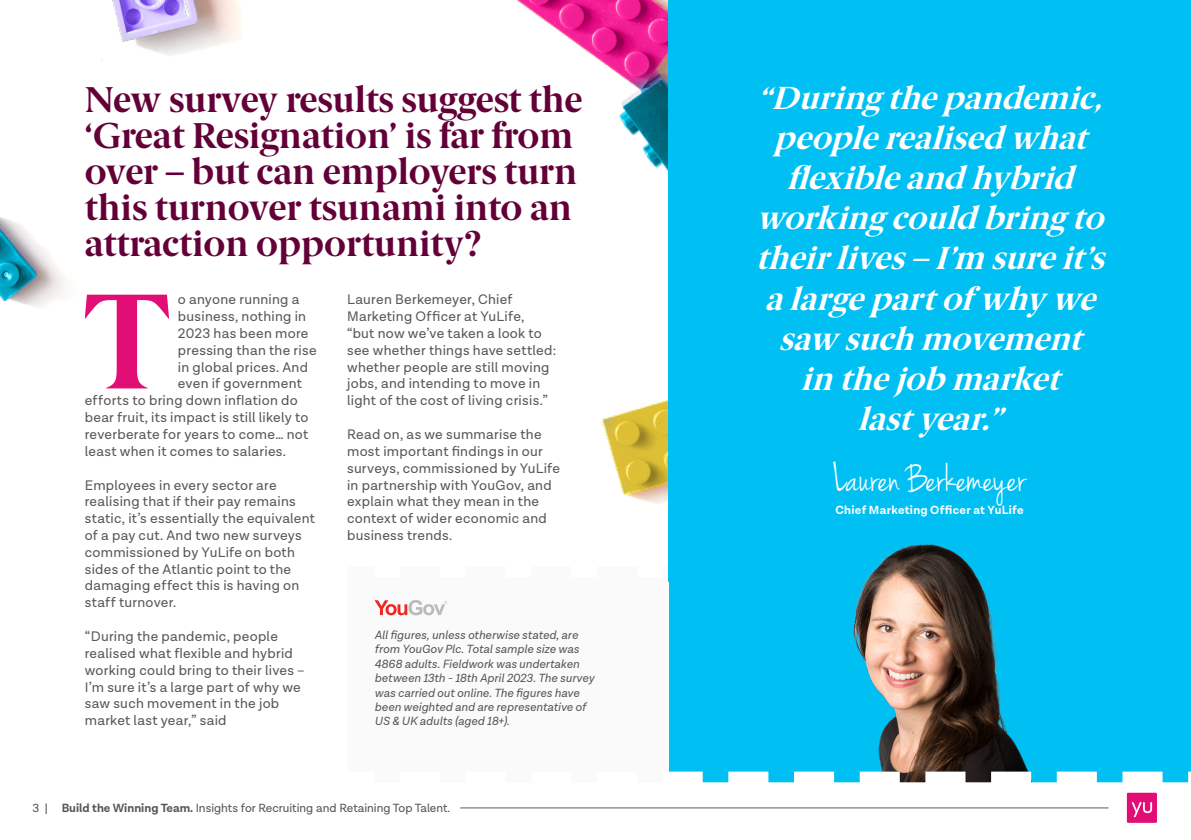
<style>
.page{position:relative;width:1191px;height:840px;background:#fff}
.page>*{position:absolute;margin:0;border:0;box-sizing:border-box;transform-origin:0 0}
.t1{font:700 135.8px "Berlingske Serif";color:#e30d76}
.t2{font:42px "Jenna Sue Pro";color:#fff}
.t3{font:700 36px/36px "Berlingske Serif";color:#640038}
.t4{font:italic 700 32px/40px "Berlingske Serif";color:#fff;text-align:center}
.t5{font:14px/16.8px "Lota Grotesque";letter-spacing:.02em;color:#5c5757}
.t6{font:italic 12px/14.4px "Lota Grotesque";letter-spacing:.01em;color:#5c5757}
.t7{font:12px "Lota Grotesque";color:#575455}
.t8{font:700 12px "Lota Grotesque";letter-spacing:.025em;color:#fff}
.s1{font-weight:700}
</style>
<div class="page">
<img style="left:517px;top:0;width:151px;height:171px">
<img style="left:600px;top:399px;width:68px;height:105px">
<div style="left:668px;top:0;width:523px;height:839px;background:#00c0f3"></div>
<div style="left:347px;top:582px;width:321px;height:255px;background:#fafafa"></div>
<svg style="left:374px;top:600px;width:73px;height:15px"></svg>
<img style="left:853px;top:544px;width:175px;height:227px">
<img style="left:0;top:217px;width:66px;height:90px">
<img style="left:102px;top:0;width:140px;height:61px">
<div style="left:0;top:785px;width:1191px;height:54px;background:#fff"></div>
<svg style="left:460px;top:771px;width:731px;height:51px"></svg>
<h3 class="t3" style="left:85px;top:81px;width:499px">New survey results suggest the ‘Great Resignation’ is far from over – but can employers turn this turnover tsunami into an attraction opportunity?</h3>
<h1 class="t1" style="left:81px;top:230px;width:93px">T</h1>
<p class="t5" style="left:178px;top:291px;width:123px">o anyone running a</p>
<p class="t5" style="left:347px;top:291px;width:211px">Lauren Berkemeyer, Chief<br>Marketing Officer at YuLife,<br>“but now we’ve taken a look to see whether things have settled: whether people are still moving jobs, and intending to move in light of the cost of living crisis.”</p>
<p class="t5" style="left:347px;top:426px;width:215px">Read on, as we summarise the most important findings in our surveys, commissioned by YuLife in partnership with YouGov, and explain what they mean in the context of wider economic and business trends.</p>
<p class="t5" style="left:178px;top:308px;width:130px">business, nothing in</p>
<p class="t5" style="left:178px;top:325px;width:132px">2023 has been more</p>
<p class="t5" style="left:178px;top:342px;width:140px">pressing than the rise</p>
<p class="t5" style="left:178px;top:358px;width:132px">in global prices. And</p>
<p class="t5" style="left:178px;top:375px;width:126px">even if government</p>
<p class="t5" style="left:85px;top:392px;width:214px">efforts to bring down inflation do</p>
<p class="t5" style="left:85px;top:409px;width:225px">bear fruit, its impact is still likely to</p>
<p class="t5" style="left:85px;top:426px;width:225px">reverberate for years to come… not</p>
<p class="t5" style="left:85px;top:442px;width:203px">least when it comes to salaries.</p>
<p class="t5" style="left:85px;top:476px;width:232px">Employees in every sector are realising that if their pay remains static, it’s essentially the equivalent of a pay cut. And two new surveys commissioned by YuLife on both sides of the Atlantic point to the damaging effect this is having on staff turnover.</p>
<p class="t5" style="left:85px;top:628px;width:221px">“During the pandemic, people realised what flexible and hybrid working could bring to their lives –<br>I’m sure it’s a large part of why we saw such movement in the job market last year,” said</p>
<p class="t6" style="left:374px;top:627px;width:221px">All figures, unless otherwise stated, are from YouGov Plc. Total sample size was 4868 adults. Fieldwork was undertaken between 13th - 18th April 2023. The survey was carried out online. The figures have been weighted and are representative of US &amp; UK adults (aged 18+).</p>
<p class="t7" style="left:32px;top:800px;width:419px">3 | <span class="s1">Build the Winning Team.</span> Insights for Recruiting and Retaining Top Talent.</p>
<h3 class="t4" style="left:755px;top:77px;width:363px">“Duringthepandemic, peoplerealisedwhat flexibleandhybrid workingcouldbringto theirlives–I’m sureit’s alargepartofwhywe saw suchmovement inthejobmarket lastyear.”</h3>
<h2 class="t2" style="left:833px;top:454px;width:194px">Lauren Berkemeyer</h2>
<p class="t8" style="left:835px;top:502px;width:190px">Chief Marketing Officer at YuLife</p>
</div>
